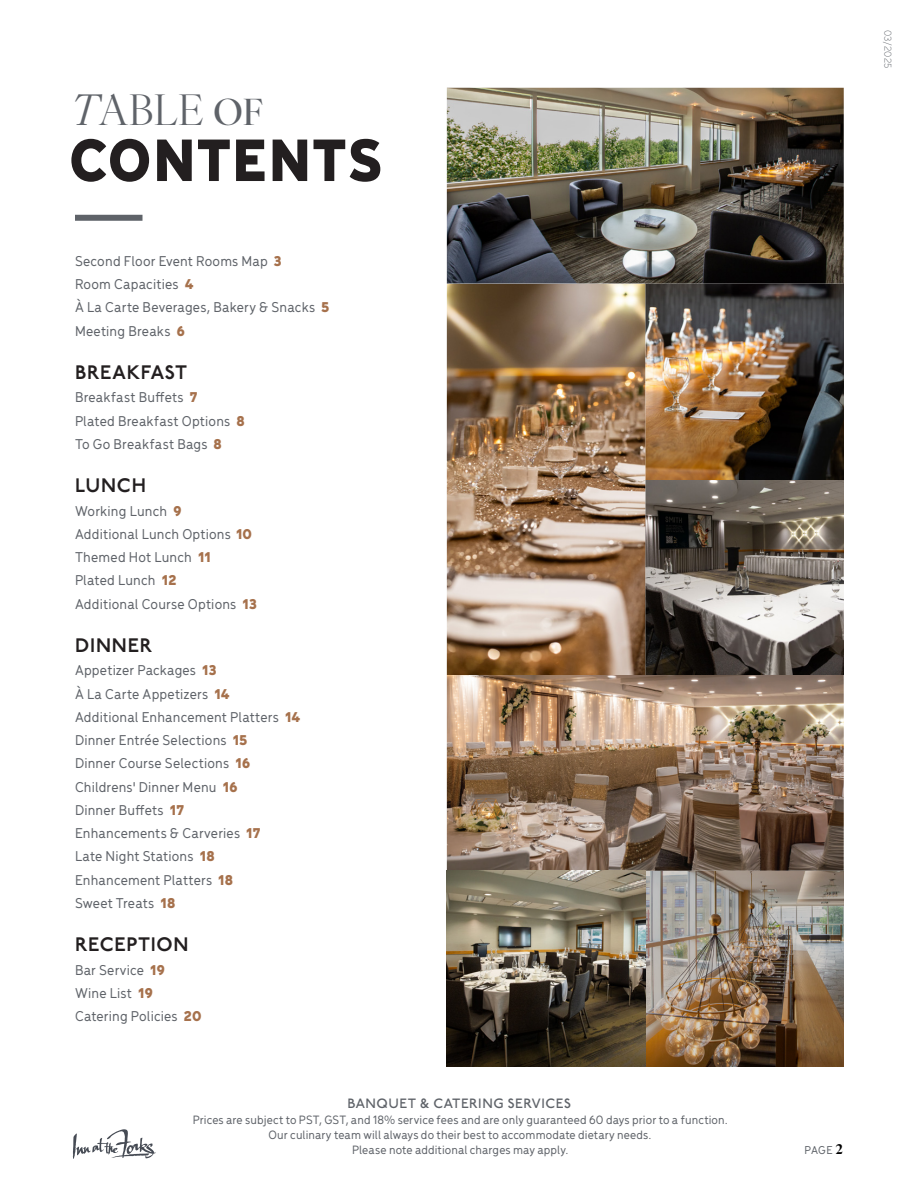
<style>
.page{position:relative;width:918px;height:1188px;background:#fff}
.page>*{position:absolute;margin:0;border:0;box-sizing:border-box;transform-origin:0 0}
.t1{font:900 63px "Menca";letter-spacing:.02em;color:#231f20}
.t2{font:42px "Ivy Ora Display";color:#5f6369}
.t3{font:19.5px "P22 Underground Dm S";letter-spacing:.035em;color:#231f20}
.t4{font:500 15px/23.2px "Menca";letter-spacing:.01em;color:#5f6369}
.t5{font:500 13.5px "P22 Underground";letter-spacing:.04em;color:#5f6369}
.t6{font:500 12.75px/15px "Menca";letter-spacing:.01em;color:#5f6369;text-align:center}
.t7{font:500 12px "Menca";color:#5f6369}
.t8{font:300 10.5px "Menca";letter-spacing:.005em;color:#5f6369}
.s1{font-family:"Ivy Ora Text";font-style:italic}
.s2{font-weight:500;font-size:36px}
.s3{font-weight:900;color:#a6714c}
.s4{font-family:"Ivy Ora Display";font-weight:700;font-size:13.5px;color:#000}
</style>
<div class="page">
<svg style="left:73px;top:1129px;width:83px;height:30px"></svg>
<img style="left:645px;top:479px;width:199px;height:196px">
<img style="left:645px;top:284px;width:199px;height:195px">
<div style="left:75px;top:215px;width:67px;height:6px;background:#5f6369"></div>
<img style="left:645px;top:871px;width:199px;height:195px">
<img style="left:447px;top:675px;width:397px;height:196px">
<img style="left:447px;top:284px;width:198px;height:391px">
<img style="left:447px;top:871px;width:198px;height:195px">
<img style="left:447px;top:88px;width:397px;height:196px">
<h2 class="t2" style="left:71px;top:78px;width:194px"><span class="s1">T</span>ABLE <span class="s2">OF</span></h2>
<h1 class="t1" style="left:69px;top:115px;width:314px">CONTENTS</h1>
<p class="t4" style="left:75px;top:248px;width:256px">Second Floor Event Rooms Map <span class="s3">3<br></span>Room Capacities <span class="s3">4<br></span>À La Carte Beverages, Bakery &amp; Snacks <span class="s3">5<br></span>Meeting Breaks <span class="s3">6</span></p>
<h3 class="t3" style="left:75px;top:361px;width:114px">BREAKFAST</h3>
<p class="t4" style="left:75px;top:385px;width:171px">Breakfast Buffets <span class="s3">7<br></span>Plated Breakfast Options <span class="s3">8<br></span>To Go Breakfast Bags <span class="s3">8</span></p>
<h3 class="t3" style="left:75px;top:475px;width:72px">LUNCH</h3>
<p class="t4" style="left:75px;top:498px;width:183px">Working Lunch <span class="s3">9<br></span>Additional Lunch Options <span class="s3">10<br></span>Themed Hot Lunch <span class="s3">11<br></span>Plated Lunch <span class="s3">12<br></span>Additional Course Options <span class="s3">13</span></p>
<h3 class="t3" style="left:75px;top:634px;width:79px">DINNER</h3>
<p class="t4" style="left:75px;top:658px;width:227px">Appetizer Packages <span class="s3">13<br></span>À La Carte Appetizers <span class="s3">14<br></span>Additional Enhancement Platters <span class="s3">14<br></span>Dinner Entrée Selections <span class="s3">15<br></span>Dinner Course Selections <span class="s3">16<br></span>Childrens' Dinner Menu <span class="s3">16<br></span>Dinner Buffets <span class="s3">17<br></span>Enhancements &amp; Carveries <span class="s3">17<br></span>Late Night Stations <span class="s3">18<br></span>Enhancement Platters <span class="s3">18<br></span>Sweet Treats <span class="s3">18</span></p>
<h3 class="t3" style="left:75px;top:934px;width:115px">RECEPTION</h3>
<p class="t4" style="left:75px;top:957px;width:128px">Bar Service <span class="s3">19<br></span>Wine List <span class="s3">19<br></span>Catering Policies <span class="s3">20</span></p>
<p class="t5" style="left:347px;top:1096px;width:225px">BANQUET &amp; CATERING SERVICES</p>
<p class="t6" style="left:193px;top:1112px;width:537px">Prices are subject to PST, GST, and 18% service fees and are only guaranteed 60 days prior to a function.<br>Our culinary team will always do their best to accommodate dietary needs.<br>Please note additional charges may apply.</p>
<p class="t8" style="left:895px;top:30px;width:40px;rotate:90deg">03/2025</p>
<p class="t7" style="left:805px;top:1142px;width:40px">PAGE <span class="s4">2</span></p>
</div>
